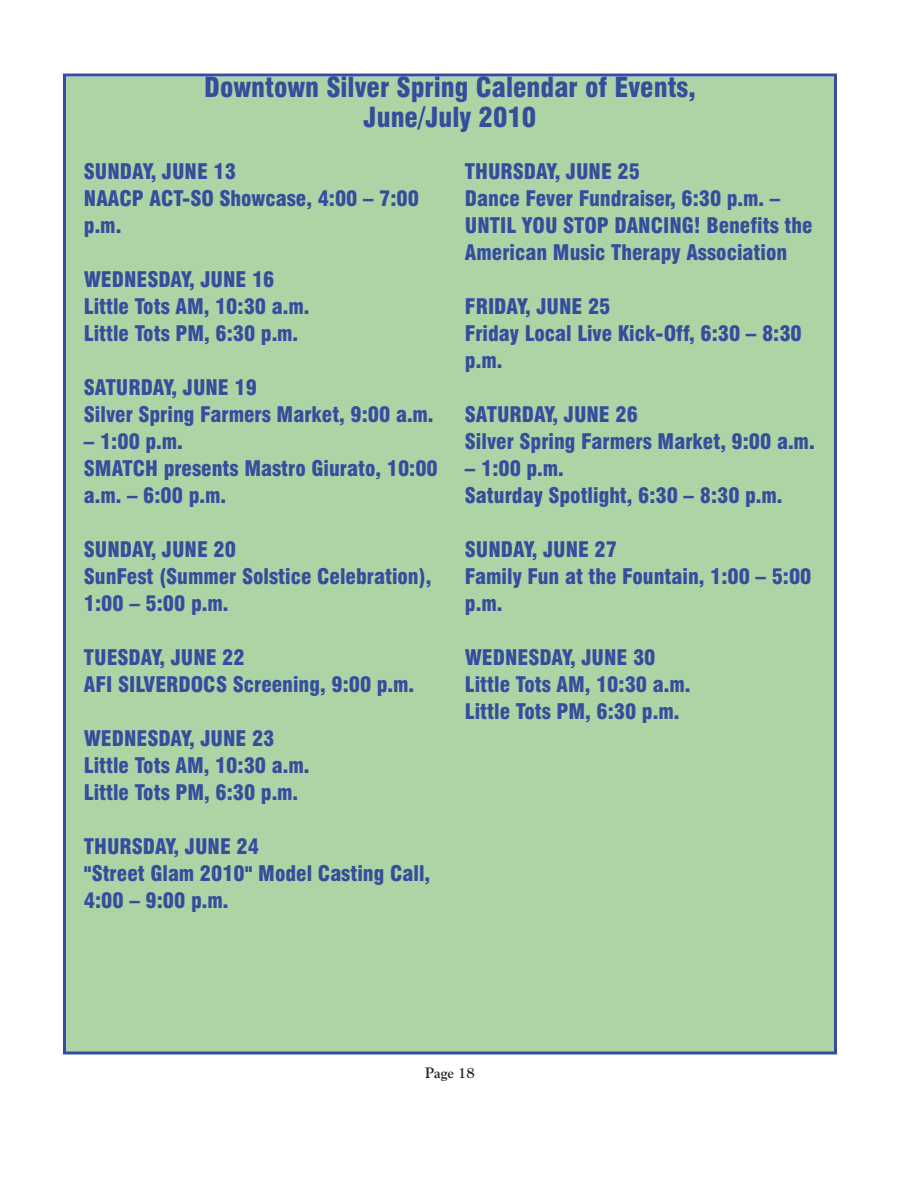
<style>
.page{position:relative;width:918px;height:1188px;background:#fff}
.page>*{position:absolute;margin:0;border:0;box-sizing:border-box;transform-origin:0 0}
.t1{font:900 condensed 27px/30px "Swiss 721 BT";color:#354d9d;text-align:center}
.t2{font:900 condensed 21px/27px "Swiss 721 BT";color:#354d9d}
.t3{font:700 15px "Goudy";color:#272627}
</style>
<div class="page">
<div style="left:66px;top:77px;width:768px;height:975px;background:#aed3a4"></div>
<p class="t1" style="left:204px;top:74px;width:493px">Downtown Silver Spring Calendar of Events,<br>June/July 2010</p>
<p class="t2" style="left:84px;top:160px;width:337px">SUNDAY, JUNE 13<br>NAACP ACT-SO Showcase, 4:00 – 7:00 p.m.</p>
<p class="t2" style="left:84px;top:268px;width:227px">WEDNESDAY, JUNE 16<br>Little Tots AM, 10:30 a.m.<br>Little Tots PM, 6:30 p.m.</p>
<p class="t2" style="left:84px;top:376px;width:351px">SATURDAY, JUNE 19<br>Silver Spring Farmers Market, 9:00 a.m.</p>
<p class="t2" style="left:84px;top:430px;width:355px">– 1:00 p.m.<br>SMATCH presents Mastro Giurato, 10:00 a.m. – 6:00 p.m.</p>
<p class="t2" style="left:84px;top:538px;width:349px">SUNDAY, JUNE 20<br>SunFest (Summer Solstice Celebration),<br>1:00 – 5:00 p.m.</p>
<p class="t2" style="left:84px;top:646px;width:332px">TUESDAY, JUNE 22<br>AFI SILVERDOCS Screening, 9:00 p.m.</p>
<p class="t2" style="left:84px;top:727px;width:227px">WEDNESDAY, JUNE 23<br>Little Tots AM, 10:30 a.m.<br>Little Tots PM, 6:30 p.m.</p>
<p class="t2" style="left:84px;top:835px;width:348px">THURSDAY, JUNE 24<br>"Street Glam 2010" Model Casting Call,<br>4:00 – 9:00 p.m.</p>
<p class="t2" style="left:465px;top:160px;width:349px">THURSDAY, JUNE 25<br>Dance Fever Fundraiser, 6:30 p.m. –<br>UNTIL YOU STOP DANCING! Benefits the<br>American Music Therapy Association</p>
<p class="t2" style="left:465px;top:295px;width:338px">FRIDAY, JUNE 25<br>Friday Local Live Kick-Off, 6:30 – 8:30 p.m.</p>
<p class="t2" style="left:465px;top:403px;width:351px">SATURDAY, JUNE 26<br>Silver Spring Farmers Market, 9:00 a.m.</p>
<p class="t2" style="left:465px;top:457px;width:319px">– 1:00 p.m.<br>Saturday Spotlight, 6:30 – 8:30 p.m.</p>
<p class="t2" style="left:465px;top:538px;width:348px">SUNDAY, JUNE 27<br>Family Fun at the Fountain, 1:00 – 5:00 p.m.</p>
<p class="t2" style="left:465px;top:646px;width:227px">WEDNESDAY, JUNE 30<br>Little Tots AM, 10:30 a.m.<br>Little Tots PM, 6:30 p.m.</p>
<p class="t3" style="left:425px;top:1067px;width:51px">Page 18</p>
</div>
